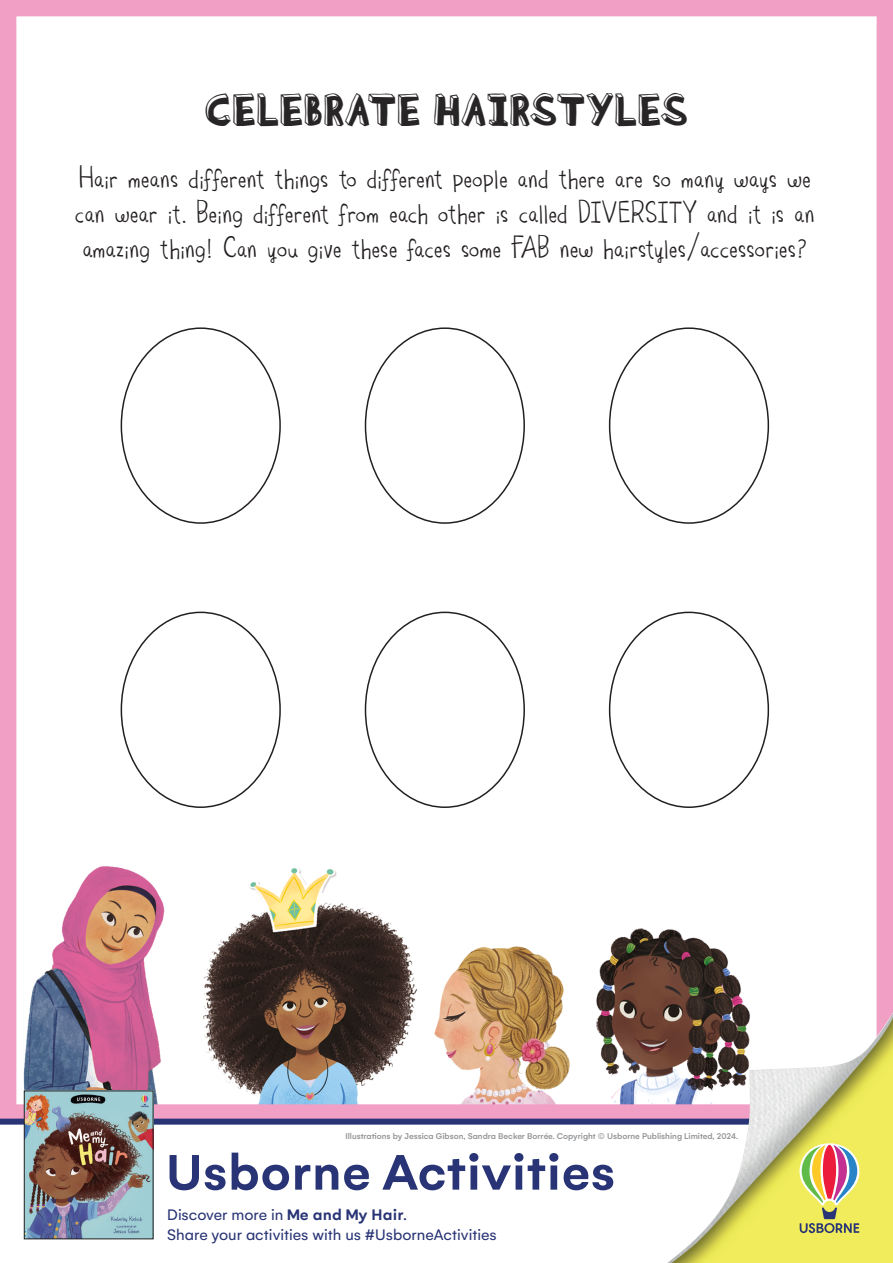
<style>
.page{position:relative;width:893px;height:1263px;background:#fff}
.page>*{position:absolute;margin:0;border:0;box-sizing:border-box;transform-origin:0 0}
.t1{font:600 54px "Gelion";color:#283475}
.Body_font_Kyra{font:43.05px "Blockhead OT Black Face";color:#282526}
.t2{font:28.95px/34.8px "Farmstand";color:#231f20}
.t3{font:16.5px "Gelion";color:#283475}
.t4{font:500 9px "Gelion";color:#939598}
.s1{font-weight:600}
</style>
<div class="page">
<img style="left:0;top:0;width:893px;height:1118px">
<div style="left:0;top:1118px;width:893px;height:6px;background:#283475"></div>
<img style="left:666px;top:1012px;width:227px;height:251px">
<svg style="left:800px;top:1143px;width:59px;height:90px;background:#cbb47a"></svg>
<img style="left:26px;top:1093px;width:125px;height:144px">
<div style="left:24px;top:1091px;width:129px;height:148px;border:1px solid #231f20"></div>
<p class="Body_font_Kyra" style="left:205px;top:72px;width:485px">CELEBRATE HAIRSTYLES</p>
<p class="t2" style="left:75px;top:159px;width:741px">Hair means different things to different people and there are so many ways we can wear it. Being different from each other is called DIVERSITY and it is an amazing thing! Can you give these faces some FAB new hairstyles/accessories?</p>
<p class="t4" style="left:345px;top:1130px;width:252px">Illustrations by Jessica Gibson, Sandra Becker Borrée. Copyright</p>
<p class="t4" style="left:607px;top:1130px;width:132px">Usborne Publishing Limited, 2024.</p>
<p class="t1" style="left:165px;top:1141px;width:452px">Usborne Activities</p>
<p class="t3" style="left:167px;top:1205px;width:241px">Discover more in <span class="s1">Me and My Hair</span>.</p>
<p class="t3" style="left:167px;top:1225px;width:331px">Share your activities with us #UsborneActivities</p>
</div>
